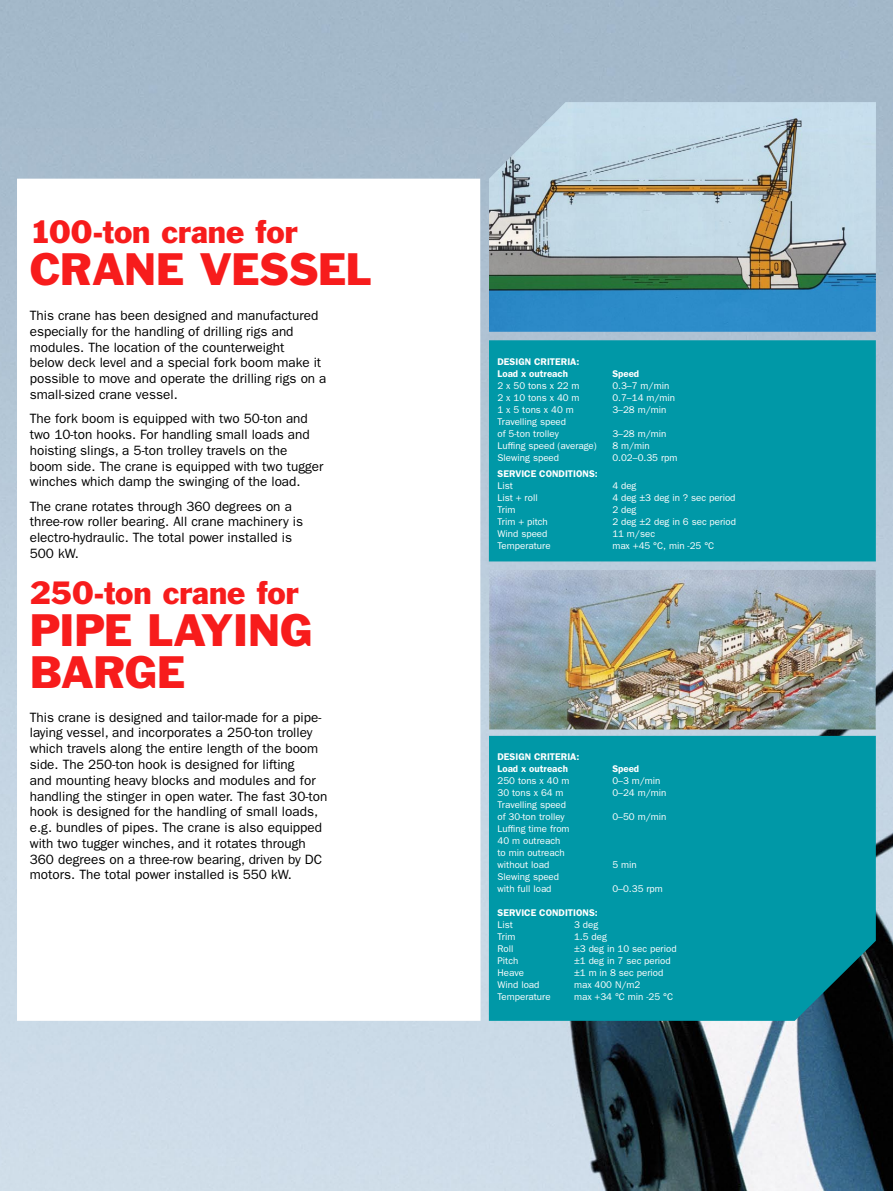
<style>
.page{position:relative;width:893px;height:1191px;background:#fff}
.page>*{position:absolute;margin:0;border:0;box-sizing:border-box;transform-origin:0 0}
.t1{font:42px/42px "Franklin Gothic Std";letter-spacing:-.025em;color:#f71c1c}
.t2{font:30px "Franklin Gothic Std";letter-spacing:-.005em;color:#f71c1c}
.t3{font:13.5px/15.8px "ITC Franklin Gothic Std";color:#000}
.t4{font:9.75px/12px "Franklin Gothic";color:#fff}
.t5{font:600 9.75px/12px "Franklin Gothic";color:#fff}
</style>
<div class="page">
<img style="left:0;top:0;width:893px;height:1191px">
<svg style="left:17px;top:179px;width:463px;height:841px"></svg>
<div style="left:489px;top:736px;width:387px;height:284px;background:#0098a7"></div>
<div style="left:489px;top:340px;width:387px;height:221px;background:#0098a7"></div>
<img style="left:489px;top:570px;width:387px;height:159px">
<img style="left:489px;top:102px;width:387px;height:230px">
<h2 class="t2" style="left:30px;top:213px;width:270px">100-ton crane for</h2>
<h1 class="t1" style="left:30px;top:248px;width:32px">crane</h1>
<h1 class="t1" style="left:199px;top:248px;width:61px">vessel</h1>
<p class="t3" style="left:30px;top:308px;width:298px">This crane has been designed and manufactured especially for the handling of drilling rigs and modules. The location of the counterweight<br>below deck level and a special fork boom make it possible to move and operate the drilling rigs on a small-sized crane vessel.</p>
<p class="t3" style="left:30px;top:411px;width:295px">The fork boom is equipped with two 50-ton and two 10-ton hooks. For handling small loads and hoisting slings, a 5-ton trolley travels on the boom side. The crane is equipped with two tugger winches which damp the swinging of the load.</p>
<p class="t3" style="left:30px;top:498px;width:275px">The crane rotates through 360 degrees on a three-row roller bearing. All crane machinery is electro-hydraulic. The total power installed is 500 kW.</p>
<h2 class="t2" style="left:30px;top:573px;width:271px">250-ton crane for</h2>
<h1 class="t1" style="left:30px;top:609px;width:229px">pipe laying barge</h1>
<p class="t3" style="left:30px;top:709px;width:299px">This crane is designed and tailor-made for a pipe&shy;laying vessel, and incorporates a 250-ton trolley which travels along the entire length of the boom side. The 250-ton hook is designed for lifting<br>and mounting heavy blocks and modules and for handling the stinger in open water. The fast 30-ton hook is designed for the handling of small loads, e.g. bundles of pipes. The crane is also equipped with two tugger winches, and it rotates through 360 degrees on a three-row bearing, driven by DC motors. The total power installed is 550 kW.</p>
<p class="t5" style="left:497px;top:355px;width:83px">DESIGN CRITERIA:<br>Load x outreach</p>
<p class="t5" style="left:612px;top:367px;width:28px">Speed</p>
<p class="t4" style="left:497px;top:379px;width:84px">2 x 50 tons x 22 m</p>
<p class="t4" style="left:612px;top:379px;width:58px">0.3–7 m/min</p>
<p class="t4" style="left:497px;top:391px;width:84px">2 x 10 tons x 40 m</p>
<p class="t4" style="left:612px;top:391px;width:64px">0.7–14 m/min</p>
<p class="t4" style="left:497px;top:403px;width:78px">1 x 5 tons x 40 m</p>
<p class="t4" style="left:612px;top:403px;width:56px">3–28 m/min</p>
<p class="t4" style="left:497px;top:415px;width:70px">Travelling speed of 5-ton trolley</p>
<p class="t4" style="left:612px;top:427px;width:56px">3–28 m/min</p>
<p class="t4" style="left:497px;top:439px;width:101px">Luffing speed (average)</p>
<p class="t4" style="left:612px;top:439px;width:39px">8 m/min</p>
<p class="t4" style="left:497px;top:451px;width:63px">Slewing speed</p>
<p class="t4" style="left:612px;top:451px;width:67px">0.02–0.35 rpm</p>
<p class="t5" style="left:497px;top:467px;width:30px">SERVICE</p>
<p class="t5" style="left:539px;top:467px;width:60px">CONDITIONS:</p>
<p class="t4" style="left:497px;top:479px;width:17px">List</p>
<p class="t4" style="left:612px;top:479px;width:26px">4 deg</p>
<p class="t4" style="left:497px;top:491px;width:42px">List + roll</p>
<p class="t4" style="left:612px;top:491px;width:125px">4 deg ±3 deg in ? sec period</p>
<p class="t4" style="left:497px;top:503px;width:19px">Trim</p>
<p class="t4" style="left:612px;top:503px;width:26px">2 deg</p>
<p class="t4" style="left:497px;top:515px;width:52px">Trim + pitch</p>
<p class="t4" style="left:612px;top:515px;width:125px">2 deg ±2 deg in 6 sec period</p>
<p class="t4" style="left:497px;top:527px;width:51px">Wind speed</p>
<p class="t4" style="left:612px;top:527px;width:44px">11 m/sec</p>
<p class="t4" style="left:497px;top:539px;width:55px">Temperature</p>
<p class="t4" style="left:612px;top:539px;width:103px">max +45 °C, min -25 °C</p>
<p class="t5" style="left:497px;top:750px;width:83px">DESIGN CRITERIA:<br>Load x outreach</p>
<p class="t5" style="left:612px;top:762px;width:28px">Speed</p>
<p class="t4" style="left:497px;top:774px;width:73px">250 tons x 40 m</p>
<p class="t4" style="left:612px;top:774px;width:50px">0–3 m/min</p>
<p class="t4" style="left:497px;top:786px;width:68px">30 tons x 64 m</p>
<p class="t4" style="left:612px;top:786px;width:56px">0–24 m/min</p>
<p class="t4" style="left:497px;top:798px;width:70px">Travelling speed of 30-ton trolley</p>
<p class="t4" style="left:612px;top:810px;width:56px">0–50 m/min</p>
<p class="t4" style="left:497px;top:822px;width:74px">Luffing time from<br>40 m outreach to min outreach without load</p>
<p class="t4" style="left:612px;top:858px;width:26px">5 min</p>
<p class="t4" style="left:497px;top:870px;width:63px">Slewing speed with full load</p>
<p class="t4" style="left:612px;top:882px;width:52px">0–0.35 rpm</p>
<p class="t5" style="left:497px;top:906px;width:30px">SERVICE</p>
<p class="t5" style="left:539px;top:906px;width:60px">CONDITIONS:</p>
<p class="t4" style="left:497px;top:918px;width:17px">List</p>
<p class="t4" style="left:574px;top:918px;width:26px">3 deg</p>
<p class="t4" style="left:497px;top:930px;width:19px">Trim</p>
<p class="t4" style="left:574px;top:930px;width:34px">1.5 deg</p>
<p class="t4" style="left:497px;top:942px;width:17px">Roll</p>
<p class="t4" style="left:574px;top:942px;width:104px">±3 deg in 10 sec period</p>
<p class="t4" style="left:497px;top:954px;width:22px">Pitch</p>
<p class="t4" style="left:574px;top:954px;width:98px">±1 deg in 7 sec period</p>
<p class="t4" style="left:497px;top:966px;width:28px">Heave</p>
<p class="t4" style="left:574px;top:966px;width:91px">±1 m in 8 sec period</p>
<p class="t4" style="left:497px;top:978px;width:43px">Wind load</p>
<p class="t4" style="left:574px;top:978px;width:68px">max 400 N/m2</p>
<p class="t4" style="left:497px;top:990px;width:55px">Temperature</p>
<p class="t4" style="left:574px;top:990px;width:101px">max +34 °C min -25 °C</p>
</div>
